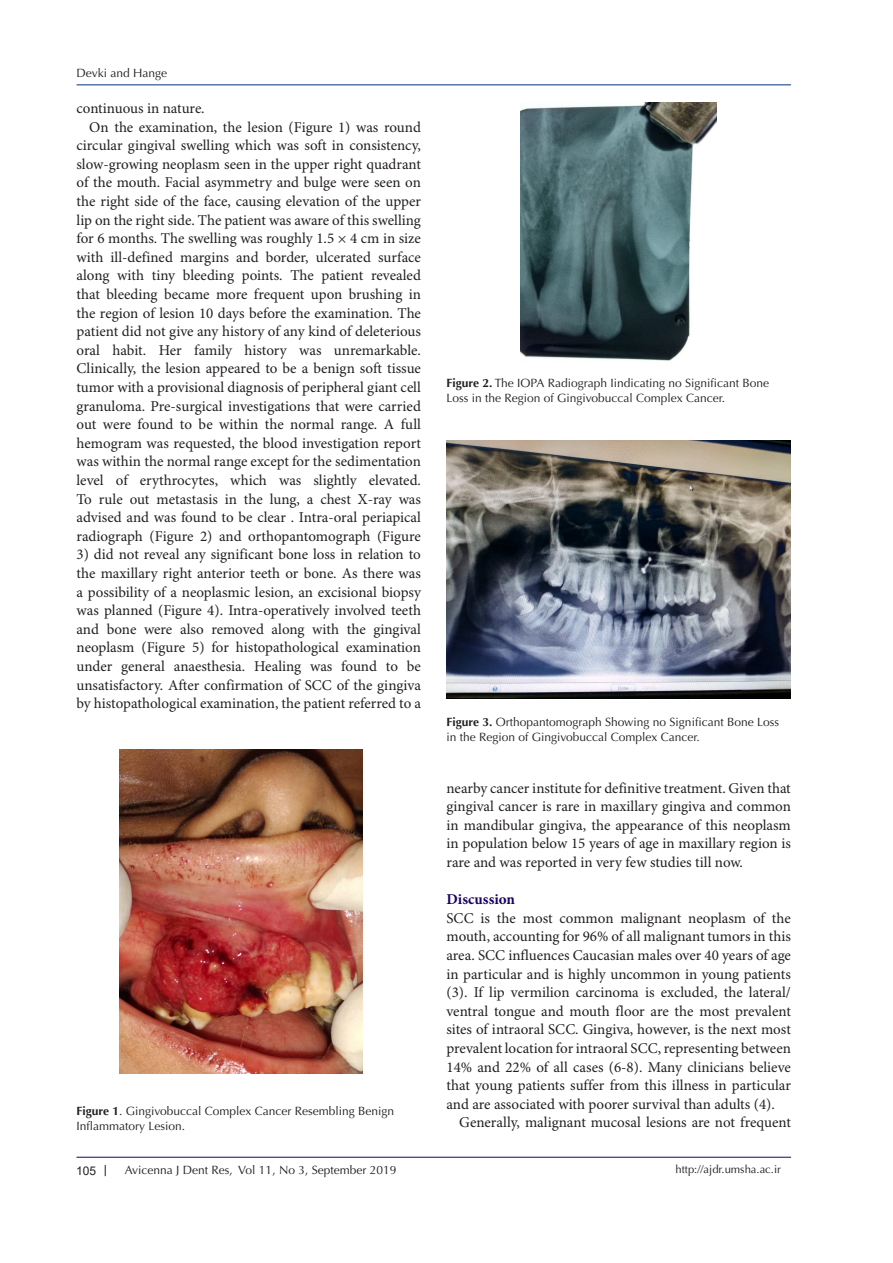
<style>
.page{position:relative;width:893px;height:1263px;background:#fff}
.page>*{position:absolute;margin:0;border:0;box-sizing:border-box;transform-origin:0 0}
.t1{font:15px/18.6px "Minion Pro";color:#231f20;text-align:justify}
.t2{font:700 15px "Minion Pro";color:#190066}
.t3{font:12px/15px "Optima LT Std";color:#231f20}
.t4{font:12px "Arial";color:#231f20}
.t5{font:11.25px "Optima LT Std";color:#231f20}
.s1{font-weight:700}
</style>
<div class="page">
<hr style="left:77px;top:1157px;width:714px;height:1px;background:#190066">
<hr style="left:77px;top:85px;width:714px;height:1px;background:#053278">
<img style="left:119px;top:749px;width:243px;height:324px">
<img style="left:521px;top:102px;width:196px;height:259px">
<img style="left:446px;top:440px;width:345px;height:258px">
<p class="t3" style="left:77px;top:66px;width:92px">Devki and Hange</p>
<p class="t1" style="left:77px;top:99px;width:130px">continuous in nature.</p>
<p class="t1" style="left:77px;top:118px;width:346px;text-indent:13px">On the examination, the lesion (Figure 1) was round circular gingival swelling which was soft in consistency, slow-growing neoplasm seen in the upper right quadrant of the mouth. Facial asymmetry and bulge were seen on the right side of the face, causing elevation of the upper lip on the right side. The patient was aware of this swelling for 6 months. The swelling was roughly 1.5 × 4 cm in size with ill-defined margins and border, ulcerated surface along with tiny bleeding points. The patient revealed that bleeding became more frequent upon brushing in the region of lesion 10 days before the examination. The patient did not give any history of any kind of deleterious oral habit. Her family history was unremarkable.<br>Clinically, the lesion appeared to be a benign soft tissue tumor with a provisional diagnosis of peripheral giant cell granuloma. Pre-surgical investigations that were carried out were found to be within the normal range. A full hemogram was requested, the blood investigation report was within the normal range except for the sedimentation level of erythrocytes, which was slightly elevated.<br>To rule out metastasis in the lung, a chest X-ray was advised and was found to be clear . Intra-oral periapical radiograph (Figure 2) and orthopantomograph (Figure</p>
<p class="t1" style="left:77px;top:546px;width:346px">3) did not reveal any significant bone loss in relation to the maxillary right anterior teeth or bone. As there was a possibility of a neoplasmic lesion, an excisional biopsy was planned (Figure 4). Intra-operatively involved teeth and bone were also removed along with the gingival neoplasm (Figure 5) for histopathological examination under general anaesthesia. Healing was found to be unsatisfactory. After confirmation of SCC of the gingiva by histopathological examination, the patient referred to a</p>
<p class="t3" style="left:77px;top:1103px;width:319px"><span class="s1">Figure 1</span>. Gingivobuccal Complex Cancer Resembling Benign<br>Inflammatory Lesion.</p>
<p class="t3" style="left:446px;top:376px;width:324px"><span class="s1">Figure 2.</span> The IOPA Radiograph Iindicating no Significant Bone<br>Loss in the Region of Gingivobuccal Complex Cancer.</p>
<p class="t3" style="left:446px;top:715px;width:334px"><span class="s1">Figure 3.</span> Orthopantomograph Showing no Significant Bone Loss in the Region of Gingivobuccal Complex Cancer.</p>
<p class="t1" style="left:446px;top:779px;width:346px">nearby cancer institute for definitive treatment. Given that gingival cancer is rare in maxillary gingiva and common in mandibular gingiva, the appearance of this neoplasm in population below 15 years of age in maxillary region is rare and was reported in very few studies till now.</p>
<p class="t2" style="left:446px;top:889px;width:70px">Discussion</p>
<p class="t1" style="left:446px;top:909px;width:346px">SCC is the most common malignant neoplasm of the mouth, accounting for 96% of all malignant tumors in this area. SCC influences Caucasian males over 40 years of age in particular and is highly uncommon in young patients (3). If lip vermilion carcinoma is excluded, the lateral/ ventral tongue and mouth floor are the most prevalent sites of intraoral SCC. Gingiva, however, is the next most prevalent location for intraoral SCC, representing between 14% and 22% of all cases (6-8). Many clinicians believe that young patients suffer from this illness in particular and are associated with poorer survival than adults (4).</p>
<p class="t1" style="left:459px;top:1114px;width:333px">Generally, malignant mucosal lesions are not frequent</p>
<p class="t4" style="left:76px;top:1162px;width:22px">105</p>
<p class="t3" style="left:125px;top:1163px;width:273px">Avicenna J Dent Res, Vol 11, No 3, September 2019</p>
<p class="t5" style="left:675px;top:1162px;width:107px">http://ajdr.umsha.ac.ir</p>
</div>
